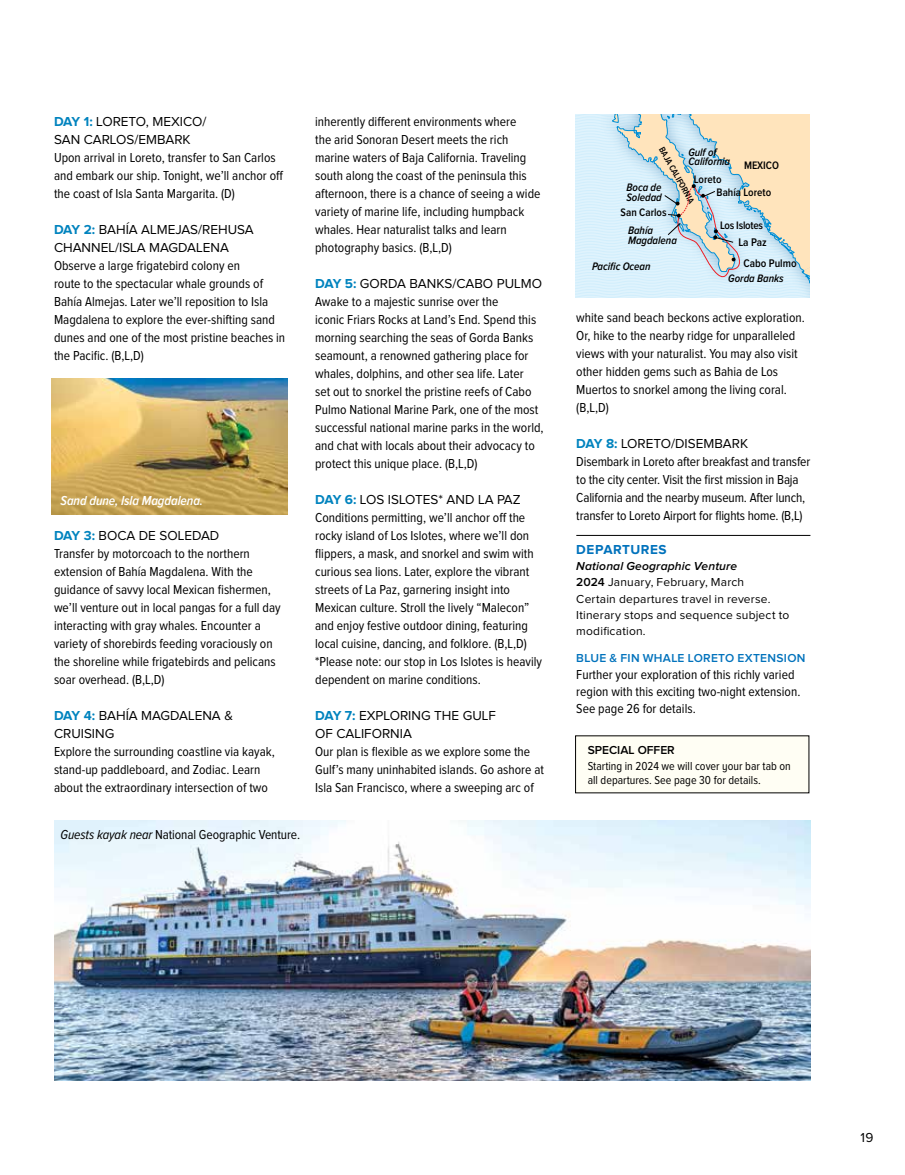
<style>
.page{position:relative;width:905px;height:1175px;background:#fff}
.page>*{position:absolute;margin:0;border:0;box-sizing:border-box;transform-origin:0 0}
.t1{font:13.5px/18px "Proxima Nova Cond";color:#000}
.t2{font:13.5px/18px "Proxima Nova";color:#000}
.t3{font:italic 600 13.5px "Proxima Nova Cond";letter-spacing:-.005em;color:#fff}
.t4{font:700 13.5px "Proxima Nova";letter-spacing:.04em;color:#0072bc}
.t5{font:12px/15.8px "Proxima Nova";letter-spacing:.015em;color:#000}
.t6{font:12px/13.5px "Proxima Nova Cond";color:#000}
.t7{font:italic 600 12px/15.8px "Proxima Nova";letter-spacing:.015em;color:#000}
.t8{font:600 12px "Proxima Nova";letter-spacing:.025em;color:#0072bc}
.t9{font:600 12px "Proxima Nova";color:#000}
.t10{font:600 11.4px "Proxima Nova Cond";color:#000}
.t11{font:italic 600 11.25px/9.8px "Proxima Nova Cond";letter-spacing:-.005em;color:#000}
.t12{font:600 11.25px "Proxima Nova Cond";color:#000}
.t13{font:600 11.25px "Proxima Nova Cond";letter-spacing:-.02em;color:#000}
.t14{font:600 9px "Proxima Nova Cond";color:#000}
.s1{font-weight:700;color:#0083be}
.s2{font-style:italic}
.s3{font-style:normal}
.s4{font-weight:400;font-style:normal}
</style>
<div class="page">
<hr style="left:576px;top:535px;width:234px;height:1px;background:#000">
<img style="left:52px;top:378px;width:235px;height:136px">
<img style="left:54px;top:820px;width:756px;height:260px">
<svg style="left:575px;top:115px;width:234px;height:183px;background:#dce6e3"></svg>
<div style="left:575px;top:736px;width:233px;height:57px;background:#fffef4"></div>
<p class="t2" style="left:54px;top:113px;width:154px"><span class="s1">DAY 1:</span> LORETO, MEXICO/<br>SAN CARLOS/EMBARK</p>
<p class="t1" style="left:54px;top:149px;width:231px">Upon arrival in Loreto, transfer to San Carlos and embark our ship. Tonight, we’ll anchor off the coast of Isla Santa Margarita. (D)</p>
<p class="t2" style="left:54px;top:221px;width:201px"><span class="s1">DAY 2:</span> BAHÍA ALMEJAS/REHUSA<br>CHANNEL/ISLA MAGDALENA</p>
<p class="t1" style="left:54px;top:257px;width:233px">Observe a large frigatebird colony en<br>route to the spectacular whale grounds of Bahía Almejas. Later we’ll reposition to Isla Magdalena to explore the ever-shifting sand dunes and one of the most pristine beaches in the Pacific. (B,L,D)</p>
<p class="t3" style="left:60px;top:493px;width:144px">Sand dune, Isla Magdalena.</p>
<p class="t2" style="left:54px;top:527px;width:167px"><span class="s1">DAY 3:</span> BOCA DE SOLEDAD</p>
<p class="t1" style="left:54px;top:545px;width:228px">Transfer by motorcoach to the northern extension of Bahía Magdalena. With the guidance of savvy local Mexican fishermen, we’ll venture out in local pangas for a full day interacting with gray whales. Encounter a variety of shorebirds feeding voraciously on the shoreline while frigatebirds and pelicans soar overhead. (B,L,D)</p>
<p class="t2" style="left:54px;top:707px;width:180px"><span class="s1">DAY 4:</span> BAHÍA MAGDALENA &amp;<br>CRUISING</p>
<p class="t1" style="left:54px;top:743px;width:222px">Explore the surrounding coastline via kayak, stand-up paddleboard, and Zodiac. Learn about the extraordinary intersection of two</p>
<p class="t1" style="left:60px;top:825px;width:241px"><span class="s2">Guests kayak near</span> National Geographic Venture.</p>
<p class="t1" style="left:315px;top:113px;width:227px">inherently different environments where<br>the arid Sonoran Desert meets the rich marine waters of Baja California. Traveling south along the coast of the peninsula this afternoon, there is a chance of seeing a wide variety of marine life, including humpback whales. Hear naturalist talks and learn photography basics. (B,L,D)</p>
<p class="t2" style="left:315px;top:275px;width:228px"><span class="s1">DAY 5:</span> GORDA BANKS/CABO PULMO</p>
<p class="t1" style="left:315px;top:293px;width:230px">Awake to a majestic sunrise over the<br>iconic Friars Rocks at Land’s End. Spend this morning searching the seas of Gorda Banks seamount, a renowned gathering place for whales, dolphins, and other sea life. Later<br>set out to snorkel the pristine reefs of Cabo Pulmo National Marine Park, one of the most successful national marine parks in the world, and chat with locals about their advocacy to protect this unique place. (B,L,D)</p>
<p class="t2" style="left:315px;top:491px;width:207px"><span class="s1">DAY 6:</span> LOS ISLOTES* AND LA PAZ</p>
<p class="t1" style="left:315px;top:509px;width:228px">Conditions permitting, we’ll anchor off the rocky island of Los Islotes, where we’ll don flippers, a mask, and snorkel and swim with curious sea lions. Later, explore the vibrant streets of La Paz, garnering insight into Mexican culture. Stroll the lively “Malecon” and enjoy festive outdoor dining, featuring local cuisine, dancing, and folklore. (B,L,D) *Please note: our stop in Los Islotes is heavily dependent on marine conditions.</p>
<p class="t2" style="left:315px;top:707px;width:182px"><span class="s1">DAY 7:</span> EXPLORING THE GULF<br>OF CALIFORNIA</p>
<p class="t1" style="left:315px;top:743px;width:230px">Our plan is flexible as we explore some the<br>Gulf’s many uninhabited islands. Go ashore at<br>Isla San Francisco, where a sweeping arc of</p>
<p class="t14" style="left:666px;top:145px;width:65px;rotate:61deg">BAJA CALIFORNIA</p>
<p class="t12" style="left:620px;top:206px;width:48px">San Carlos</p>
<p class="t11" style="left:688px;top:147px;width:43px">Gulf of<br>California</p>
<p class="t12" style="left:744px;top:159px;width:36px">MEXICO</p>
<p class="t12" style="left:694px;top:173px;width:29px">Loreto</p>
<p class="t13" style="left:720px;top:219px;width:45px">Los Islotes</p>
<p class="t11" style="left:626px;top:183px;width:37px">Boca de<br>Soledad</p>
<p class="t12" style="left:716px;top:185px;width:56px">Bahía Loreto</p>
<p class="t11" style="left:628px;top:226px;width:50px">Bahía<br>Magdalena</p>
<p class="t10" style="left:738px;top:236px;width:30px">La Paz</p>
<p class="t11" style="left:592px;top:261px;width:60px">Pacific Ocean</p>
<p class="t10" style="left:743px;top:257px;width:55px">Cabo Pulmo</p>
<p class="t11" style="left:728px;top:273px;width:57px">Gorda Banks</p>
<p class="t1" style="left:576px;top:309px;width:230px">white sand beach beckons active exploration.<br>Or, hike to the nearby ridge for unparalleled views with your naturalist. You may also visit other hidden gems such as Bahia de Los Muertos to snorkel among the living coral. (B,L,D)</p>
<p class="t2" style="left:576px;top:435px;width:173px"><span class="s1">DAY 8:</span> LORETO/DISEMBARK</p>
<p class="t1" style="left:576px;top:453px;width:235px">Disembark in Loreto after breakfast and transfer to the city center. Visit the first mission in Baja California and the nearby museum. After lunch, transfer to Loreto Airport for flights home. (B,L)</p>
<p class="t4" style="left:576px;top:542px;width:92px">DEPARTURES</p>
<p class="t7" style="left:576px;top:558px;width:169px">National Geographic Venture<br><span class="s3">2024</span> <span class="s4">January, February, March</span></p>
<p class="t5" style="left:576px;top:592px;width:214px">Certain departures travel in reverse.<br>Itinerary stops and sequence subject to modification.</p>
<p class="t8" style="left:576px;top:650px;width:231px">BLUE &amp; FIN WHALE LORETO EXTENSION</p>
<p class="t1" style="left:576px;top:666px;width:226px;line-height:17.2px">Further your exploration of this richly varied region with this exciting two-night extension.<br>See page 26 for details.</p>
<p class="t9" style="left:587px;top:743px;width:89px">SPECIAL OFFER</p>
<p class="t6" style="left:587px;top:760px;width:204px">Starting in 2024 we will cover your bar tab on all departures. See page 30 for details.</p>
<p class="t2" style="left:860px;top:1128px;width:14px">19</p>
</div>
